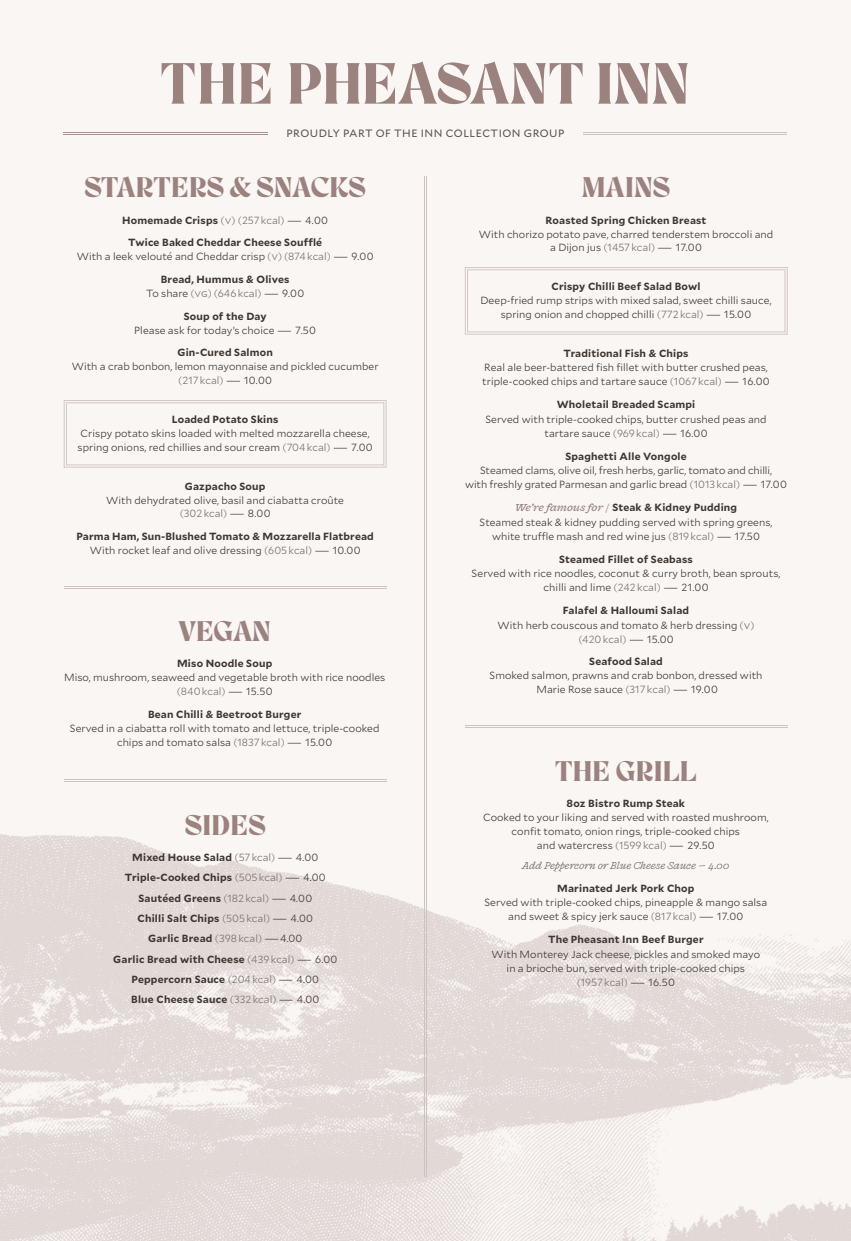
<style>
.page{position:relative;width:851px;height:1241px;background:#fff}
.page>*{position:absolute;margin:0;border:0;box-sizing:border-box;transform-origin:0 0}
.t1{font:58.75px "Room 205";letter-spacing:-.01em;color:#9c827f}
.t2{font:28.75px "Room 205";letter-spacing:-.015em;color:#9c827f}
.t3{font:10.62px "Mallory";letter-spacing:.045em;color:#5d534d}
.t4{font:300 10.38px/14px "Mallory";letter-spacing:.005em;color:#3f3630;text-align:center}
.t5{font:700 10.38px/20.4px "Mallory";letter-spacing:.02em;color:#3f3630;text-align:center}
.t6{font:300 10.38px/22.8px "Mallory";letter-spacing:.005em;color:#7a6f69;text-align:center}
.t7{font:italic 300 10.38px "Fragen";letter-spacing:-.025em;color:#6d635d}
.s1{color:#7a6f69}
.s2{font-family:"Fragen";font-weight:700;font-style:italic;font-size:10.62px;color:#9c827f}
.s3{font-family:"Fragen";font-weight:500;font-style:italic;font-size:10.62px;color:#9c827f}
.s4{font-weight:700}
.s5{color:#746963}
.s6{font-weight:300;color:#7a6f69}
.s7{font-weight:300}
.s8{color:#3f3630}
.s9{font-weight:700;color:#3f3630}
</style>
<div class="page">
<div style="left:0;top:0;width:850px;height:1240px;background:#f9f6f4"></div>
<img style="left:0;top:779px;width:850px;height:461px">
<hr style="left:424px;top:176px;width:1px;height:1000px;background:#cfc2be">
<hr style="left:426px;top:176px;width:1px;height:1000px;background:#cfc2be">
<hr style="left:583px;top:132px;width:203px;height:1px;background:#cfc2be">
<hr style="left:583px;top:134px;width:203px;height:1px;background:#cfc2be">
<hr style="left:64px;top:132px;width:204px;height:1px;background:#ab948e">
<hr style="left:64px;top:134px;width:204px;height:1px;background:#ab948e">
<hr style="left:64px;top:586px;width:322px;height:1px;background:#cfc2be">
<hr style="left:64px;top:588px;width:322px;height:1px;background:#cfc2be">
<hr style="left:64px;top:779px;width:322px;height:1px;background:#cfc2be">
<hr style="left:64px;top:781px;width:322px;height:1px;background:#cfc2be">
<hr style="left:465px;top:725px;width:322px;height:1px;background:#cfc2be">
<hr style="left:465px;top:727px;width:322px;height:1px;background:#cfc2be">
<svg style="left:465px;top:267px;width:322px;height:68px"></svg>
<div style="left:467px;top:269px;width:318px;height:63px;border:1px solid #d3c7c4"></div>
<svg style="left:63px;top:400px;width:324px;height:68px"></svg>
<div style="left:66px;top:402px;width:318px;height:63px;border:1px solid #d3c7c4"></div>
<h1 class="t1" style="left:160px;top:51px;width:532px">THE PHEASANT INN</h1>
<p class="t3" style="left:286px;top:126px;width:279px">PROUDLY PART OF THE INN COLLECTION GROUP</p>
<h2 class="t2" style="left:581px;top:171px;width:90px">MAINS</h2>
<p class="t5" style="left:545px;top:209px;width:162px">Roasted Spring Chicken Breast</p>
<p class="t4" style="left:479px;top:226px;width:296px">With chorizo potato pave, charred tenderstem broccoli and a Dijon jus <span class="s1">(1457 kcal)</span> — 17.00</p>
<p class="t5" style="left:551px;top:275px;width:150px">Crispy Chilli Beef Salad Bowl</p>
<p class="t4" style="left:480px;top:293px;width:292px">Deep-fried rump strips with mixed salad, sweet chilli sauce, spring onion and chopped chilli <span class="s1">(772 kcal)</span> — 15.00</p>
<p class="t5" style="left:563px;top:342px;width:126px">Traditional Fish &amp; Chips</p>
<p class="t4" style="left:482px;top:360px;width:289px;text-align:left">Real ale beer-battered fish fillet with butter crushed peas, triple-cooked chips and tartare sauce <span class="s1">(1067 kcal)</span> — 16.00</p>
<p class="t5" style="left:556px;top:393px;width:140px">Wholetail Breaded Scampi</p>
<p class="t4" style="left:485px;top:411px;width:283px">Served with triple-cooked chips, butter crushed peas and tartare sauce <span class="s1">(969 kcal)</span> — 16.00</p>
<p class="t5" style="left:565px;top:445px;width:123px">Spaghetti Alle Vongole</p>
<p class="t4" style="left:465px;top:463px;width:323px">Steamed clams, olive oil, fresh herbs, garlic, tomato and chilli,<br>with freshly grated Parmesan and garlic bread <span class="s1">(1013 kcal)</span> — 17.00</p>
<p class="t4" style="left:479px;top:500px;width:294px"><span class="s2">We’re famous for</span> <span class="s3">/</span> <span class="s4">Steak &amp; Kidney Pudding<br></span>Steamed steak &amp; kidney pudding served with spring greens, white truffle mash and red wine jus <span class="s1">(819 kcal)</span> — 17.50</p>
<p class="t5" style="left:559px;top:548px;width:135px">Steamed Fillet of Seabass</p>
<p class="t4" style="left:471px;top:565px;width:310px">Served with rice noodles, coconut &amp; curry broth, bean sprouts, chilli and lime <span class="s1">(242 kcal)</span> — 21.00</p>
<p class="t4" style="left:497px;top:603px;width:258px"><span class="s4">Falafel &amp; Halloumi Salad<br></span>With herb couscous and tomato &amp; herb dressing <span class="s5">(v) </span><span class="s1">(420 kcal)</span> — 15.00</p>
<p class="t5" style="left:589px;top:650px;width:75px">Seafood Salad</p>
<p class="t4" style="left:489px;top:668px;width:274px">Smoked salmon, prawns and crab bonbon, dressed with<br>Marie Rose sauce <span class="s1">(317 kcal)</span> — 19.00</p>
<h2 class="t2" style="left:84px;top:171px;width:283px">STARTERS &amp; SNACKS</h2>
<p class="t5" style="left:122px;top:208px;width:207px;line-height:22.5px">Homemade Crisps <span class="s6">(v) (257 kcal)</span> <span class="s7">— 4.00<br></span>Twice Baked Cheddar Cheese Soufflé</p>
<p class="t4" style="left:77px;top:244px;width:298px;line-height:22.8px">With a leek velouté and Cheddar crisp <span class="s1">(v) (874 kcal)</span> — 9.00<br><span class="s4">Bread, Hummus &amp; Olives</span></p>
<p class="t6" style="left:146px;top:281px;width:160px"><span class="s8">To share</span> (vg) (646 kcal) <span class="s8">— 9.00<br></span><span class="s9">Soup of the Day</span></p>
<p class="t4" style="left:134px;top:322px;width:183px">Please ask for today’s choice — 7.50</p>
<p class="t5" style="left:177px;top:342px;width:97px">Gin-Cured Salmon</p>
<p class="t4" style="left:72px;top:359px;width:308px">With a crab bonbon, lemon mayonnaise and pickled cucumber <span class="s1">(217 kcal)</span> — 10.00</p>
<p class="t5" style="left:172px;top:408px;width:108px">Loaded Potato Skins</p>
<p class="t4" style="left:78px;top:426px;width:296px;text-align:left">Crispy potato skins loaded with melted mozzarella cheese, spring onions, red chillies and sour cream <span class="s1">(704 kcal)</span> — 7.00</p>
<p class="t5" style="left:185px;top:475px;width:82px">Gazpacho Soup</p>
<p class="t4" style="left:106px;top:492px;width:239px">With dehydrated olive, basil and ciabatta croûte <span class="s1">(302 kcal)</span> — 8.00</p>
<p class="t5" style="left:77px;top:528px;width:298px;line-height:14px">Parma Ham, Sun-Blushed Tomato &amp; Mozzarella Flatbread<br><span class="s7">With rocket leaf and olive dressing</span> <span class="s6">(605 kcal)</span> <span class="s7">— 10.00</span></p>
<h2 class="t2" style="left:178px;top:615px;width:94px">VEGAN</h2>
<p class="t5" style="left:177px;top:652px;width:97px">Miso Noodle Soup</p>
<p class="t4" style="left:64px;top:670px;width:322px">Miso, mushroom, seaweed and vegetable broth with rice noodles <span class="s1">(840 kcal)</span> — 15.50</p>
<p class="t5" style="left:148px;top:703px;width:155px">Bean Chilli &amp; Beetroot Burger</p>
<p class="t4" style="left:70px;top:720px;width:311px">Served in a ciabatta roll with tomato and lettuce, triple-cooked chips and tomato salsa <span class="s1">(1837 kcal)</span> — 15.00</p>
<h2 class="t2" style="left:185px;top:808px;width:83px">SIDES</h2>
<p class="t5" style="left:113px;top:846px;width:225px">Mixed House Salad <span class="s6">(57 kcal)</span> <span class="s7">— 4.00<br></span>Triple-Cooked Chips <span class="s6">(505 kcal)</span> <span class="s7">— 4.00<br></span>Sautéed Greens <span class="s6">(182 kcal)</span> <span class="s7">— 4.00<br></span>Chilli Salt Chips <span class="s6">(505 kcal)</span> <span class="s7">— 4.00<br></span>Garlic Bread <span class="s6">(398 kcal)</span> <span class="s7">—4.00<br></span>Garlic Bread with Cheese <span class="s6">(439 kcal)</span> <span class="s7">— 6.00<br></span>Peppercorn Sauce <span class="s6">(204 kcal)</span> <span class="s7">— 4.00<br></span>Blue Cheese Sauce <span class="s6">(332 kcal)</span> <span class="s7">— 4.00</span></p>
<h2 class="t2" style="left:555px;top:754px;width:143px">THE GRILL</h2>
<p class="t5" style="left:566px;top:792px;width:120px">8oz Bistro Rump Steak</p>
<p class="t4" style="left:483px;top:810px;width:287px">Cooked to your liking and served with roasted mushroom, confit tomato, onion rings, triple-cooked chips<br>and watercress <span class="s1">(1599 kcal)</span> — 29.50</p>
<p class="t7" style="left:522px;top:858px;width:208px">Add Peppercorn or Blue Cheese Sauce — 4.00</p>
<p class="t5" style="left:557px;top:877px;width:139px">Marinated Jerk Pork Chop</p>
<p class="t4" style="left:484px;top:894px;width:284px">Served with triple-cooked chips, pineapple &amp; mango salsa and sweet &amp; spicy jerk sauce <span class="s1">(817 kcal)</span> — 17.00</p>
<p class="t5" style="left:548px;top:928px;width:157px">The Pheasant Inn Beef Burger</p>
<p class="t4" style="left:491px;top:946px;width:270px">With Monterey Jack cheese, pickles and smoked mayo in a brioche bun, served with triple-cooked chips<br><span class="s1">(1957 kcal)</span> — 16.50</p>
</div>
